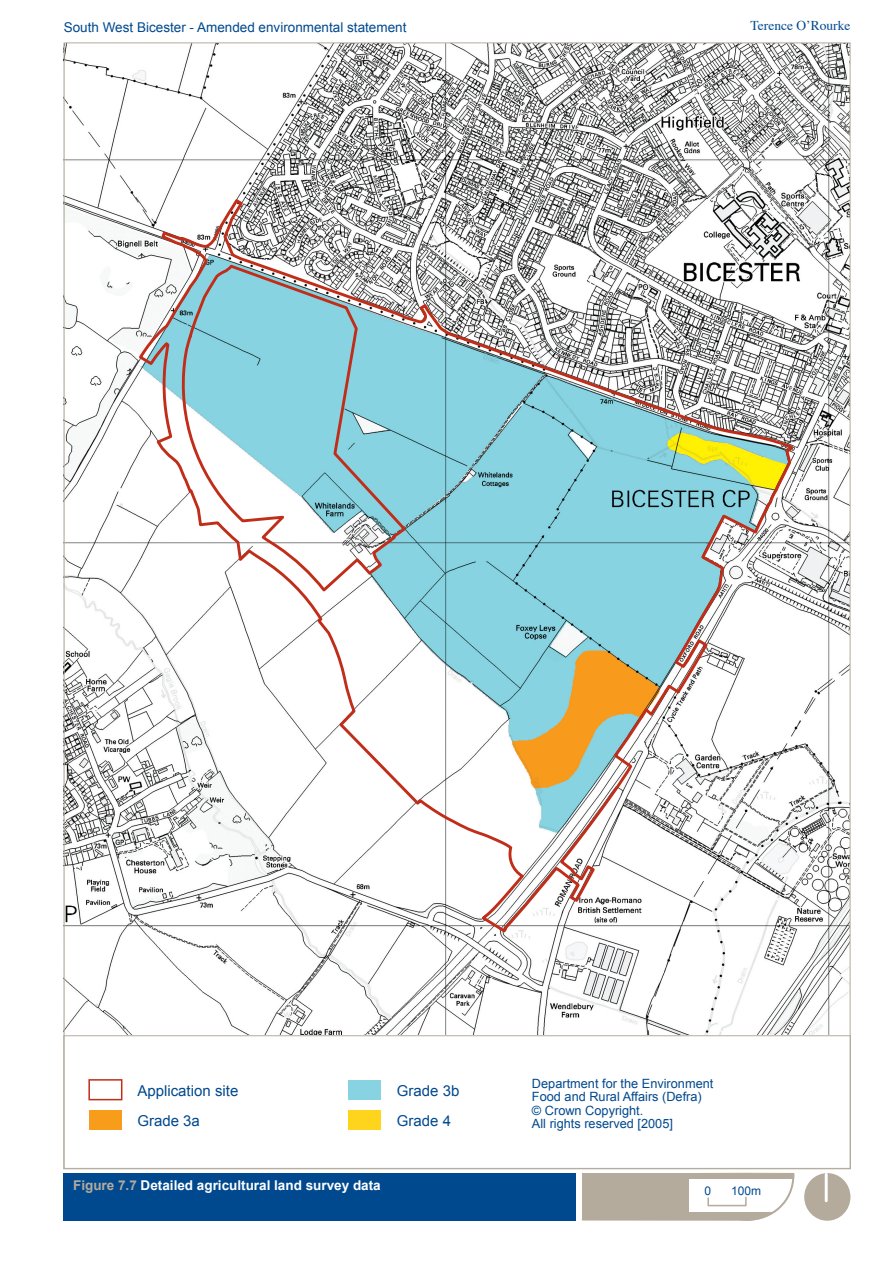
<style>
.page{position:relative;width:893px;height:1263px;background:#fff}
.page>*{position:absolute;margin:0;border:0;box-sizing:border-box;transform-origin:0 0}
.t1{font:15px/30px "Arial";color:#01498e}
.t2{font:700 13.5px "Arial";color:#fff}
.t3{font:13.5px "Arial";color:#01498e}
.t4{font:13.5px "Times";color:#01498e}
.t5{font:12.75px/13.5px "Arial";color:#01498e}
.t6{font:12px "Arial";color:#01498e}
.s1{color:#b4ab9d}
</style>
<div class="page">
<img style="left:66px;top:45px;width:782px;height:990px">
<div style="left:88px;top:1079px;width:34px;height:21px;border:2px solid #c02d19"></div>
<div style="left:89px;top:1110px;width:33px;height:20px;background:#f89c1c"></div>
<div style="left:349px;top:1080px;width:32px;height:19px;background:#88d3e1"></div>
<div style="left:349px;top:1110px;width:32px;height:20px;background:#fed41d"></div>
<div style="left:64px;top:1173px;width:512px;height:47px;background:#01498e"></div>
<div style="left:804px;top:1173px;width:46px;height:48px;background:#b4ab9d;border-radius:50%"></div>
<hr style="left:825px;top:1174px;width:3px;height:27px;background:#fff">
<svg style="left:581px;top:1173px;width:214px;height:48px"></svg>
<svg style="left:139px;top:199px;width:654px;height:732px"></svg>
<svg style="left:180px;top:258px;width:227px;height:340px"></svg>
<p class="t3" style="left:64px;top:20px;width:344px">South West Bicester - Amended environmental statement</p>
<p class="t4" style="left:751px;top:13px;width:101px">Terence O’Rourke</p>
<p class="t1" style="left:137px;top:1075px;width:102px">Application site<br>Grade 3a</p>
<p class="t1" style="left:397px;top:1075px;width:64px">Grade 3b<br>Grade 4</p>
<p class="t5" style="left:532px;top:1076px;width:183px">Department for the Environment<br>Food and Rural Affairs (Defra) © Crown Copyright.<br>All rights reserved [2005]</p>
<p class="t2" style="left:73px;top:1177px;width:309px"><span class="s1">Figure 7.7</span> Detailed agricultural land survey data</p>
<p class="t6" style="left:704px;top:1184px;width:8px">0</p>
<p class="t6" style="left:731px;top:1184px;width:32px">100m</p>
<p class="t2" style="left:80px;top:1178px;width:314px">Figure 7.6: Detailed agricultural land survey d ta</p>
</div>
